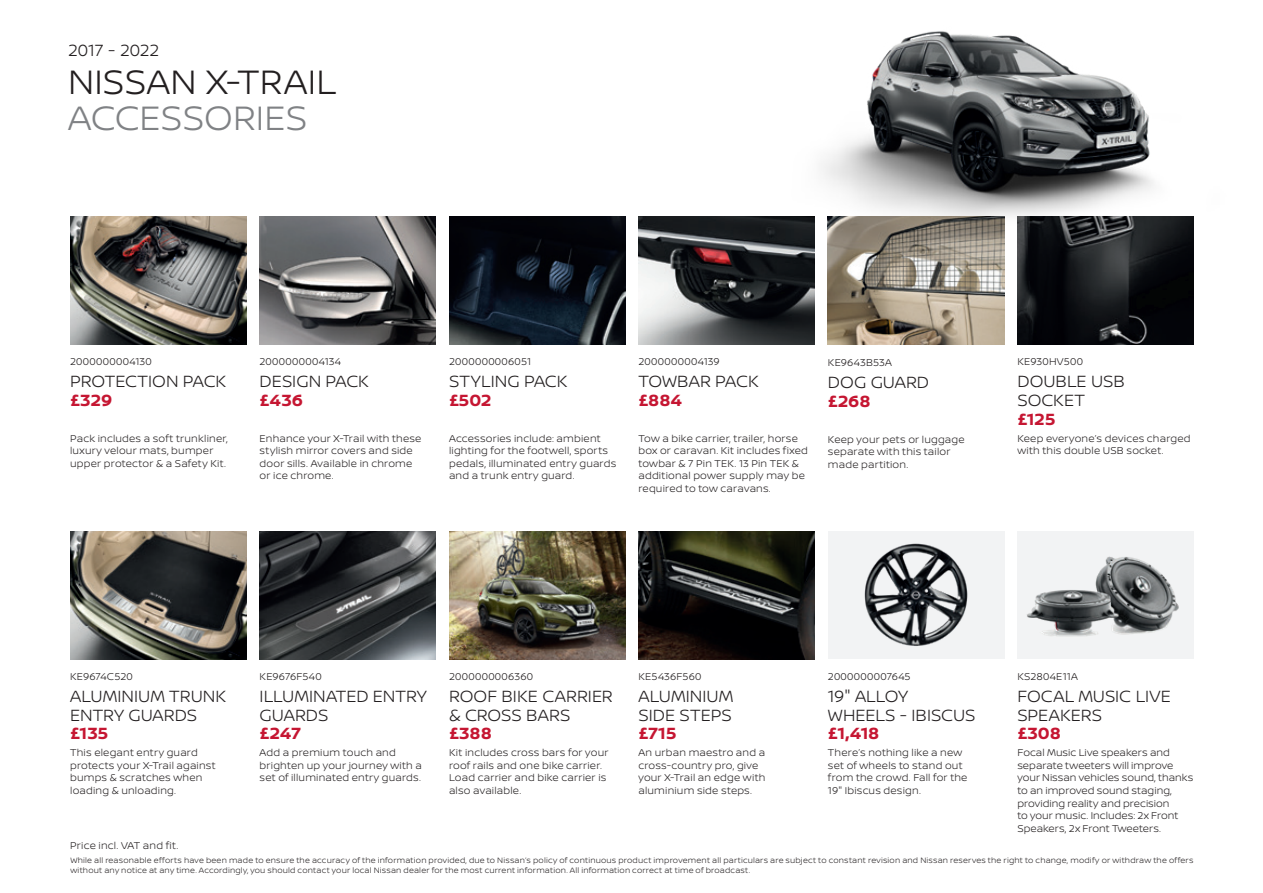
<style>
.page{position:relative;width:1263px;height:893px;background:#fff}
.page>*{position:absolute;margin:0;border:0;box-sizing:border-box;transform-origin:0 0}
.t1{font:300 36px "Nissan Brand";letter-spacing:.01em;color:#231f20}
.t2{font:300 36px "Nissan Brand";color:#808285}
.t3{font:300 17.25px/18.8px "Nissan Brand";color:#231f20}
.t4{font:700 17.25px "Nissan Brand";letter-spacing:-.005em;color:#c51632}
.t5{font:300 10.5px/12.6px "Nissan Brand";letter-spacing:.015em;color:#231f20}
.t6{font:300 10.5px "Nissan Brand";letter-spacing:.035em;color:#231f20}
.t7{font:300 8.25px/9.9px "Nissan Brand";letter-spacing:.025em;color:#231f20}
</style>
<div class="page">
<img style="left:771px;top:31px;width:423px;height:203px">
<img style="left:638px;top:531px;width:176px;height:128px">
<img style="left:70px;top:531px;width:176px;height:128px">
<img style="left:1017px;top:217px;width:176px;height:127px">
<img style="left:260px;top:531px;width:176px;height:128px">
<img style="left:449px;top:531px;width:176px;height:128px">
<img style="left:828px;top:531px;width:176px;height:128px">
<img style="left:260px;top:217px;width:176px;height:127px">
<img style="left:638px;top:217px;width:176px;height:127px">
<img style="left:828px;top:217px;width:176px;height:127px">
<img style="left:449px;top:217px;width:176px;height:127px">
<img style="left:70px;top:217px;width:176px;height:127px">
<div style="left:1017px;top:531px;width:176px;height:128px;background:#f2f3f4"></div>
<img style="left:1027px;top:556px;width:152px;height:81px">
<h2 class="t3" style="left:68px;top:40px;width:93px">2017 - 2022</h2>
<h1 class="t1" style="left:68px;top:56px;width:269px">NISSAN X-TRAIL</h1>
<h1 class="t2" style="left:68px;top:92px;width:241px">ACCESSORIES</h1>
<p class="t6" style="left:70px;top:354px;width:83px">2000000004130</p>
<h2 class="t3" style="left:70px;top:371px;width:157px">PROTECTION PACK</h2>
<h2 class="t4" style="left:70px;top:388px;width:44px">£329</h2>
<p class="t5" style="left:70px;top:431px;width:159px">Pack includes a soft trunkliner, luxury velour mats, bumper upper protector &amp; a Safety Kit.</p>
<p class="t6" style="left:260px;top:354px;width:83px">2000000004134</p>
<h2 class="t3" style="left:260px;top:371px;width:111px">DESIGN PACK</h2>
<h2 class="t4" style="left:260px;top:388px;width:45px">£436</h2>
<p class="t5" style="left:260px;top:431px;width:163px">Enhance your X-Trail with these stylish mirror covers and side door sills. Available in chrome or ice chrome.</p>
<p class="t6" style="left:449px;top:354px;width:84px">2000000006051</p>
<h2 class="t3" style="left:449px;top:371px;width:120px">STYLING PACK</h2>
<h2 class="t4" style="left:449px;top:388px;width:44px">£502</h2>
<p class="t5" style="left:449px;top:431px;width:169px">Accessories include: ambient lighting for the footwell, sports pedals, illuminated entry guards and a trunk entry guard.</p>
<p class="t6" style="left:638px;top:354px;width:83px">2000000004139</p>
<h2 class="t3" style="left:638px;top:371px;width:122px">TOWBAR PACK</h2>
<h2 class="t4" style="left:638px;top:388px;width:45px">£884</h2>
<p class="t5" style="left:638px;top:431px;width:171px">Tow a bike carrier, trailer, horse box or caravan. Kit includes fixed towbar &amp; 7 Pin TEK. 13 Pin TEK &amp; additional power supply may be required to tow caravans.</p>
<p class="t5" style="left:828px;top:356px;width:65px">KE9643B53A</p>
<h2 class="t3" style="left:828px;top:372px;width:103px">DOG GUARD</h2>
<h2 class="t4" style="left:828px;top:389px;width:44px">£268</h2>
<p class="t5" style="left:828px;top:432px;width:138px">Keep your pets or luggage separate with this tailor made partition.</p>
<p class="t5" style="left:1017px;top:355px;width:67px">KE930HV500</p>
<h2 class="t3" style="left:1017px;top:371px;width:109px">DOUBLE USB<br>SOCKET</h2>
<h2 class="t4" style="left:1017px;top:406px;width:40px">£125</h2>
<p class="t5" style="left:1017px;top:431px;width:175px">Keep everyone’s devices charged with this double USB socket.</p>
<p class="t5" style="left:70px;top:669px;width:64px">KE9674C520</p>
<h2 class="t3" style="left:70px;top:686px;width:157px">ALUMINIUM TRUNK<br>ENTRY GUARDS</h2>
<h2 class="t4" style="left:70px;top:721px;width:40px">£135</h2>
<p class="t5" style="left:70px;top:746px;width:147px">This elegant entry guard protects your X-Trail against bumps &amp; scratches when loading &amp; unloading.</p>
<p class="t5" style="left:260px;top:669px;width:64px">KE9676F540</p>
<h2 class="t3" style="left:260px;top:686px;width:169px">ILLUMINATED ENTRY<br>GUARDS</h2>
<h2 class="t4" style="left:260px;top:721px;width:43px">£247</h2>
<p class="t5" style="left:260px;top:746px;width:164px">Add a premium touch and brighten up your journey with a set of illuminated entry guards.</p>
<p class="t6" style="left:449px;top:669px;width:86px">2000000006360</p>
<h2 class="t3" style="left:449px;top:686px;width:165px">ROOF BIKE CARRIER &amp; CROSS BARS</h2>
<h2 class="t4" style="left:449px;top:721px;width:44px">£388</h2>
<p class="t5" style="left:449px;top:746px;width:161px">Kit includes cross bars for your roof rails and one bike carrier.<br>Load carrier and bike carrier is also available.</p>
<p class="t5" style="left:638px;top:669px;width:64px">KE5436F560</p>
<h2 class="t3" style="left:638px;top:686px;width:96px">ALUMINIUM<br>SIDE STEPS</h2>
<h2 class="t4" style="left:638px;top:721px;width:39px">£715</h2>
<p class="t5" style="left:638px;top:746px;width:128px">An urban maestro and a cross-country pro, give your X-Trail an edge with aluminium side steps.</p>
<p class="t6" style="left:828px;top:669px;width:84px">2000000007645</p>
<h2 class="t3" style="left:828px;top:686px;width:149px">19" ALLOY<br>WHEELS - IBISCUS</h2>
<h2 class="t4" style="left:828px;top:721px;width:53px">£1,418</h2>
<p class="t5" style="left:828px;top:746px;width:141px">There’s nothing like a new set of wheels to stand out from the crowd. Fall for the<br>19" Ibiscus design.</p>
<p class="t5" style="left:1017px;top:669px;width:62px">KS2804E11A</p>
<h2 class="t3" style="left:1017px;top:686px;width:155px">FOCAL MUSIC LIVE<br>SPEAKERS</h2>
<h2 class="t4" style="left:1017px;top:721px;width:45px">£308</h2>
<p class="t5" style="left:1017px;top:746px;width:178px">Focal Music Live speakers and separate tweeters will improve your Nissan vehicles sound, thanks to an improved sound staging, providing reality and precision<br>to your music. Includes: 2x Front<br>Speakers, 2x Front Tweeters.</p>
<p class="t5" style="left:70px;top:839px;width:109px">Price incl. VAT and fit.</p>
<p class="t7" style="left:70px;top:855px;width:1124px">While all reasonable efforts have been made to ensure the accuracy of the information provided, due to Nissan’s policy of continuous product improvement all particulars are subject to constant revision and Nissan reserves the right to change, modify or withdraw the offers without any notice at any time. Accordingly, you should contact your local Nissan dealer for the most current information. All information correct at time of broadcast.</p>
</div>
